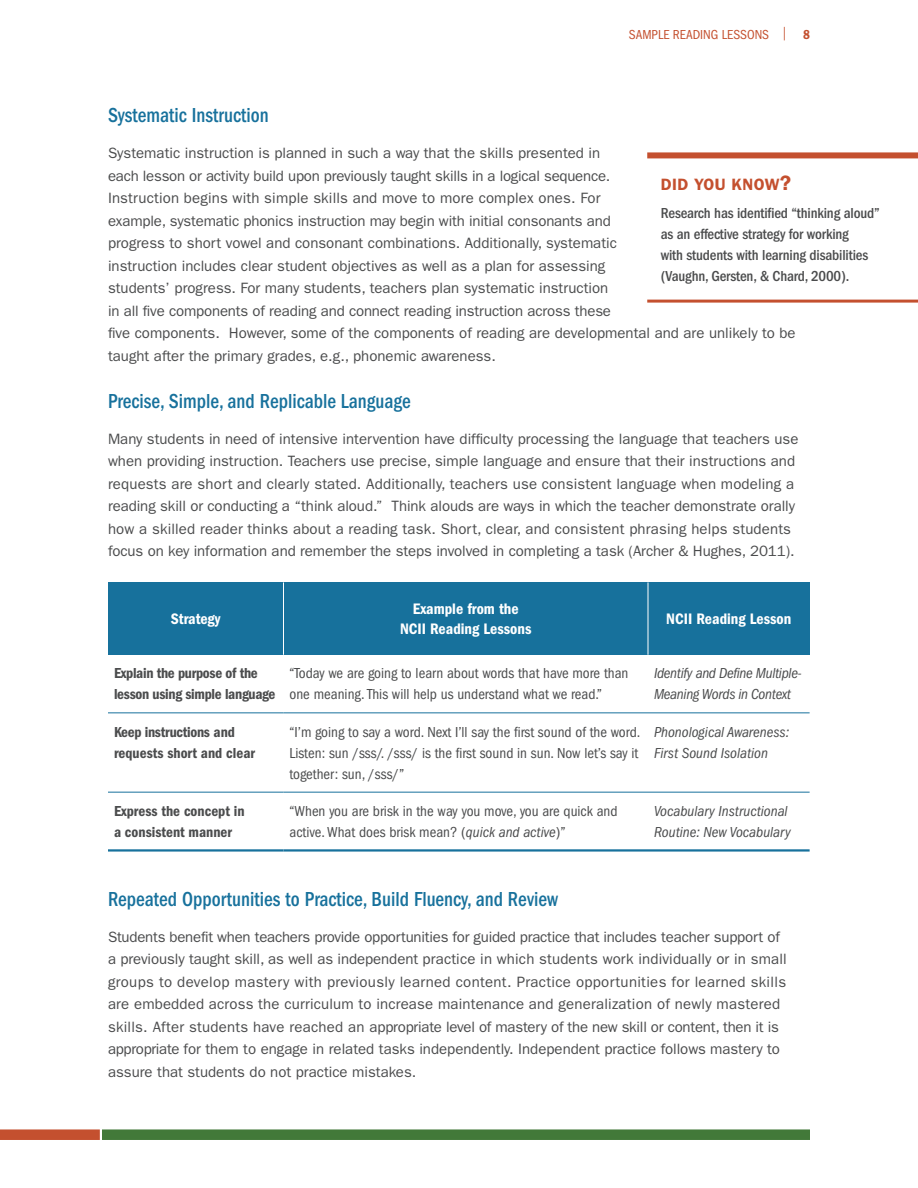
<style>
.page{position:relative;width:918px;height:1188px;background:#fff}
.page>*{position:absolute;margin:0;border:0;box-sizing:border-box;transform-origin:0 0}
.t1{font:500 condensed 21px "ITC Franklin Gothic Std";color:#17719c;scale:.93 1}
.t2{font:600 16.5px "ITC Franklin Gothic Std";letter-spacing:.025em;color:#c4502f}
.t3{font:15.75px/21px "ITC Franklin Gothic Std Dm Cd";color:#fff;text-align:center}
.t4{font:15px/22.5px "ITC Franklin Gothic Std";color:#4b4c4d}
.t5{font:condensed 15px "ITC Franklin Gothic Std";color:#4b4c4d}
.t6{font:500 condensed 15px "ITC Franklin Gothic Std";letter-spacing:-.01em;color:#4b4c4d}
.t7{font:italic condensed 15px "ITC Franklin Gothic Std";color:#4b4c4d}
.t8{font:15px "ITC Franklin Gothic Std Dm Cd";letter-spacing:-.02em;color:#4b4c4d}
.t9{font:15px "ITC Franklin Gothic Std Dm Cd";color:#4b4c4d}
.t10{font:italic condensed 15px "ITC Franklin Gothic Std";letter-spacing:-.02em;color:#4b4c4d}
.t11{font:condensed 13.5px "ITC Franklin Gothic Std";color:#c4502f}
.t12{font:13.5px "ITC Franklin Gothic Std Dm Cd";color:#c4502f}
.s1{font-stretch:normal}
.s2{font-size:21px}
.s3{font-style:italic}
</style>
<div class="page">
<div style="left:102px;top:1129px;width:708px;height:11px;background:#427939"></div>
<div style="left:0;top:1129px;width:100px;height:11px;background:#c4502f"></div>
<hr style="left:108px;top:849px;width:176px;height:3px;background:#17719c">
<hr style="left:284px;top:849px;width:364px;height:3px;background:#17719c">
<hr style="left:648px;top:849px;width:162px;height:3px;background:#17719c">
<hr style="left:108px;top:713px;width:176px;height:1px;background:#17719c">
<hr style="left:284px;top:713px;width:364px;height:1px;background:#17719c">
<hr style="left:648px;top:713px;width:162px;height:1px;background:#17719c">
<hr style="left:108px;top:792px;width:176px;height:1px;background:#17719c">
<hr style="left:284px;top:792px;width:364px;height:1px;background:#17719c">
<hr style="left:648px;top:792px;width:162px;height:1px;background:#17719c">
<div style="left:647px;top:152px;width:271px;height:6px;background:#c4502f"></div>
<hr style="left:647px;top:300px;width:271px;height:3px;background:#c4502f">
<div style="left:108px;top:582px;width:176px;height:73px;background:#17719c"></div>
<div style="left:284px;top:582px;width:364px;height:73px;background:#17719c"></div>
<div style="left:648px;top:582px;width:162px;height:73px;background:#17719c"></div>
<hr style="left:283px;top:582px;width:1px;height:73px;background:#fff">
<hr style="left:648px;top:582px;width:1px;height:73px;background:#fff">
<p class="t11" style="left:629px;top:27px;width:159px">SAMPLE READING LESSONS <span class="s1">|</span></p>
<p class="t12" style="left:803px;top:26px;width:8px">8</p>
<h3 class="t1" style="left:108px;top:104px;width:174px">Systematic Instruction</h3>
<p class="t4" style="left:108px;top:142px;width:504px">Systematic instruction is planned in such a way that the skills presented in each lesson or activity build upon previously taught skills in a logical sequence.</p>
<p class="t2" style="left:661px;top:175px;width:132px">DID YOU KNOW<span class="s2">?</span></p>
<p class="t4" style="left:108px;top:187px;width:494px">Instruction begins with simple skills and move to more complex ones. For</p>
<p class="t6" style="left:661px;top:204px;width:221px">Research has identified “thinking aloud”</p>
<p class="t4" style="left:108px;top:210px;width:504px">example, systematic phonics instruction may begin with initial consonants and</p>
<p class="t6" style="left:661px;top:225px;width:190px">as an effective strategy for working</p>
<p class="t4" style="left:108px;top:232px;width:511px">progress to short vowel and consonant combinations. Additionally, systematic</p>
<p class="t6" style="left:661px;top:246px;width:209px">with students with learning disabilities</p>
<p class="t4" style="left:108px;top:255px;width:499px">instruction includes clear student objectives as well as a plan for assessing</p>
<p class="t6" style="left:661px;top:267px;width:190px">(Vaughn, Gersten, &amp; Chard, 2000).</p>
<p class="t4" style="left:108px;top:277px;width:689px">students’ progress. For many students, teachers plan systematic instruction<br>in all five components of reading and connect reading instruction across these<br>five components. However, some of the components of reading are developmental and are unlikely to be taught after the primary grades, e.g., phonemic awareness.</p>
<h3 class="t1" style="left:108px;top:389px;width:327px">Precise, Simple, and Replicable Language</h3>
<p class="t4" style="left:108px;top:427px;width:692px">Many students in need of intensive intervention have difficulty processing the language that teachers use when providing instruction. Teachers use precise, simple language and ensure that their instructions and requests are short and clearly stated. Additionally, teachers use consistent language when modeling a reading skill or conducting a “think aloud.” Think alouds are ways in which the teacher demonstrate orally how a skilled reader thinks about a reading task. Short, clear, and consistent phrasing helps students focus on key information and remember the steps involved in completing a task (Archer &amp; Hughes, 2011).</p>
<p class="t3" style="left:171px;top:608px;width:51px">Strategy</p>
<p class="t3" style="left:400px;top:598px;width:133px">Example from the<br>NCII Reading Lessons</p>
<p class="t3" style="left:666px;top:608px;width:126px">NCII Reading Lesson</p>
<p class="t8" style="left:114px;top:665px;width:145px">Explain the purpose of the</p>
<p class="t5" style="left:290px;top:665px;width:341px">“Today we are going to learn about words that have more than</p>
<p class="t10" style="left:654px;top:665px;width:149px">Identify and Define Multiple-</p>
<p class="t8" style="left:114px;top:686px;width:163px">lesson using simple language</p>
<p class="t5" style="left:290px;top:686px;width:314px">one meaning. This will help us understand what we read.”</p>
<p class="t10" style="left:654px;top:686px;width:138px">Meaning Words in Context</p>
<p class="t8" style="left:114px;top:723px;width:123px">Keep instructions and</p>
<p class="t5" style="left:290px;top:723px;width:352px">“I’m going to say a word. Next I’ll say the first sound of the word.</p>
<p class="t7" style="left:654px;top:723px;width:137px">Phonological Awareness:</p>
<p class="t9" style="left:114px;top:744px;width:143px">requests short and clear</p>
<p class="t5" style="left:290px;top:744px;width:350px">Listen: sun /sss/. /sss/ is the first sound in sun. Now let’s say it</p>
<p class="t7" style="left:654px;top:744px;width:115px">First Sound Isolation</p>
<p class="t5" style="left:290px;top:765px;width:116px">together: sun, /sss/”</p>
<p class="t9" style="left:114px;top:802px;width:132px">Express the concept in</p>
<p class="t5" style="left:290px;top:803px;width:330px">“When you are brisk in the way you move, you are quick and</p>
<p class="t7" style="left:654px;top:803px;width:135px">Vocabulary Instructional</p>
<p class="t9" style="left:114px;top:823px;width:120px">a consistent manner</p>
<p class="t5" style="left:290px;top:824px;width:277px">active. What does brisk mean? (<span class="s3">quick and active</span>)”</p>
<p class="t7" style="left:654px;top:824px;width:138px">Routine: New Vocabulary</p>
<h3 class="t1" style="left:108px;top:887px;width:486px">Repeated Opportunities to Practice, Build Fluency, and Review</h3>
<p class="t4" style="left:108px;top:926px;width:680px">Students benefit when teachers provide opportunities for guided practice that includes teacher support of a previously taught skill, as well as independent practice in which students work individually or in small groups to develop mastery with previously learned content. Practice opportunities for learned skills are embedded across the curriculum to increase maintenance and generalization of newly mastered skills. After students have reached an appropriate level of mastery of the new skill or content, then it is appropriate for them to engage in related tasks independently. Independent practice follows mastery to assure that students do not practice mistakes.</p>
</div>
